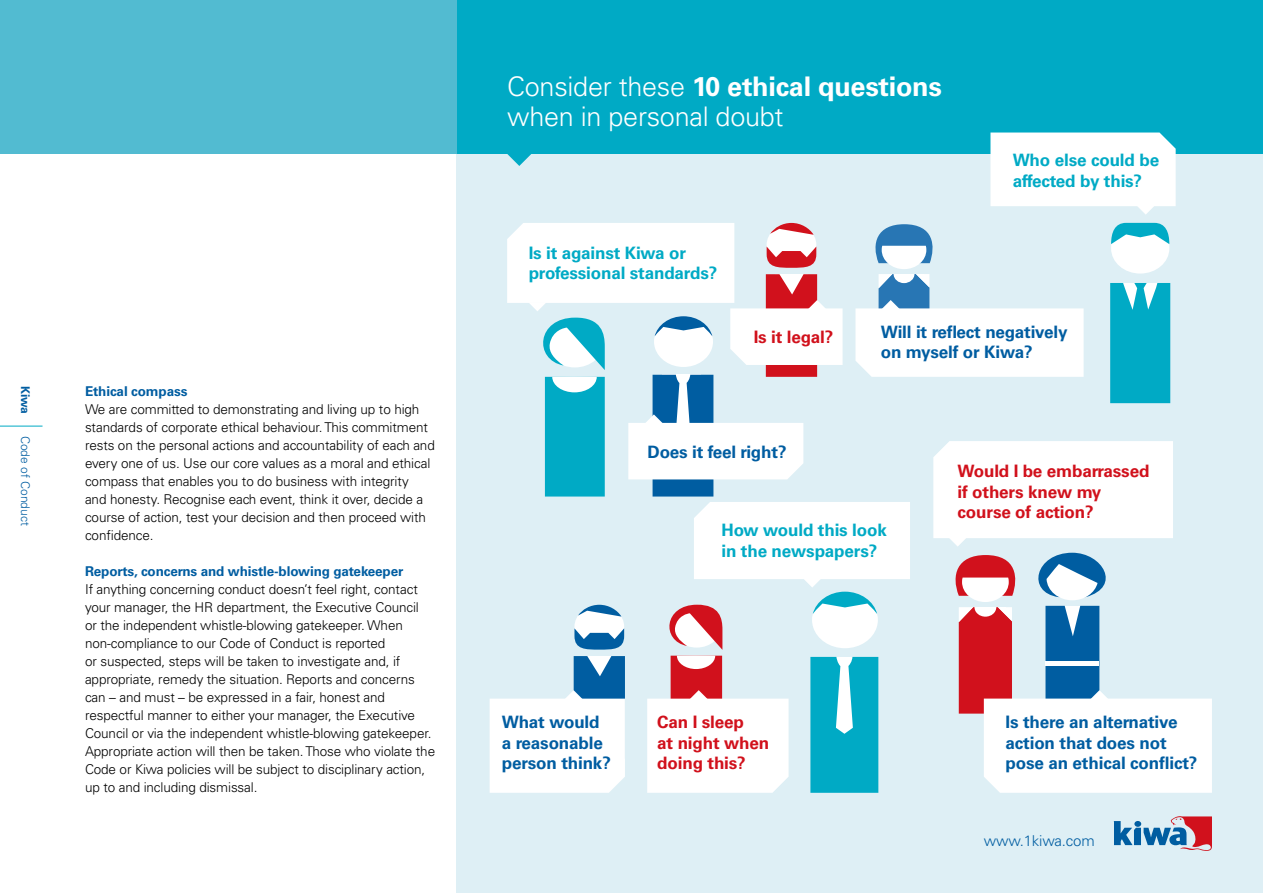
<style>
.page{position:relative;width:1263px;height:893px;background:#fff}
.page>*{position:absolute;margin:0;border:0;box-sizing:border-box;transform-origin:0 0}
.t1{font:300 27px/30px "Univers LT Std";letter-spacing:-.01em;color:#fff}
.t2{font:700 17.1px/20.5px "Univers LT Std";letter-spacing:-.01em;color:#005da1}
.t3{font:700 17.1px/20.5px "Univers LT Std";letter-spacing:-.01em;color:#00aac5}
.t4{font:700 17.1px/20.5px "Univers LT Std";letter-spacing:-.01em;color:#d1111c}
.t5{font:300 15px "Univers LT Std";letter-spacing:-.01em;color:#005da1}
.t6{font:300 13.5px/18px "Univers LT Std";letter-spacing:-.01em;color:#000}
.t7{font:700 13.5px "Univers LT Std";letter-spacing:-.01em;color:#005da1}
.t8{font:300 12px "Univers LT Std";color:#005da1}
.t9{font:700 12px "Univers LT Std";color:#005da1}
.s1{font-weight:700}
</style>
<div class="page">
<div style="left:456px;top:147px;width:807px;height:746px;background:#deeff5"></div>
<div style="left:456px;top:0;width:807px;height:154px;background:#00aac5"></div>
<div style="left:0;top:0;width:456px;height:154px;background:#52bbd1"></div>
<svg style="left:507px;top:154px;width:24px;height:12px"></svg>
<svg style="left:990px;top:133px;width:186px;height:82px;background:#f9fcfd"></svg>
<svg style="left:490px;top:223px;width:722px;height:570px"></svg>
<hr style="left:0;top:426px;width:43px;height:1px;background:#00aac5">
<svg style="left:1114px;top:816px;width:98px;height:35px"></svg>
<div style="left:1134px;top:821px;width:7px;height:6px;background:#005da1;border-radius:50%"></div>
<p class="t9" style="left:33px;top:386px;width:30px;rotate:90deg">Kiwa</p>
<p class="t8" style="left:33px;top:436px;width:92px;rotate:90deg">Code of Conduct</p>
<p class="t7" style="left:85px;top:383px;width:104px">Ethical compass</p>
<p class="t6" style="left:85px;top:400px;width:351px">We are committed to demonstrating and living up to high standards of corporate ethical behaviour. This commitment rests on the personal actions and accountability of each and every one of us. Use our core values as a moral and ethical compass that enables you to do business with integrity<br>and honesty. Recognise each event, think it over, decide a course of action, test your decision and then proceed with confidence.</p>
<p class="t7" style="left:85px;top:563px;width:320px">Reports, concerns and whistle-blowing gatekeeper</p>
<p class="t6" style="left:85px;top:580px;width:352px">If anything concerning conduct doesn’t feel right, contact your manager, the HR department, the Executive Council<br>or the independent whistle-blowing gatekeeper. When non-compliance to our Code of Conduct is reported<br>or suspected, steps will be taken to investigate and, if appropriate, remedy the situation. Reports and concerns can – and must – be expressed in a fair, honest and respectful manner to either your manager, the Executive Council or via the independent whistle-blowing gatekeeper.<br>Appropriate action will then be taken. Those who violate the Code or Kiwa policies will be subject to disciplinary action, up to and including dismissal.</p>
<h1 class="t1" style="left:507px;top:72px;width:436px">Consider these <span class="s1">10 ethical questions </span>when in personal doubt</h1>
<p class="t3" style="left:529px;top:243px;width:190px">Is it against Kiwa or professional standards?</p>
<p class="t3" style="left:1013px;top:150px;width:148px">Who else could be affected by this?</p>
<p class="t4" style="left:754px;top:326px;width:81px">Is it legal?</p>
<p class="t2" style="left:647px;top:441px;width:141px">Does it feel right?</p>
<p class="t2" style="left:881px;top:322px;width:188px">Will it reflect negatively on myself or Kiwa?</p>
<p class="t4" style="left:957px;top:461px;width:193px">Would I be embarrassed if others knew my course of action?</p>
<p class="t3" style="left:721px;top:520px;width:167px">How would this look in the newspapers?</p>
<p class="t2" style="left:502px;top:712px;width:111px">What would a reasonable person think?</p>
<p class="t4" style="left:657px;top:712px;width:113px">Can I sleep<br>at night when doing this?</p>
<p class="t2" style="left:1005px;top:712px;width:193px">Is there an alternative action that does not pose an ethical conflict?</p>
<p class="t5" style="left:984px;top:831px;width:112px">www.1kiwa.com</p>
</div>
